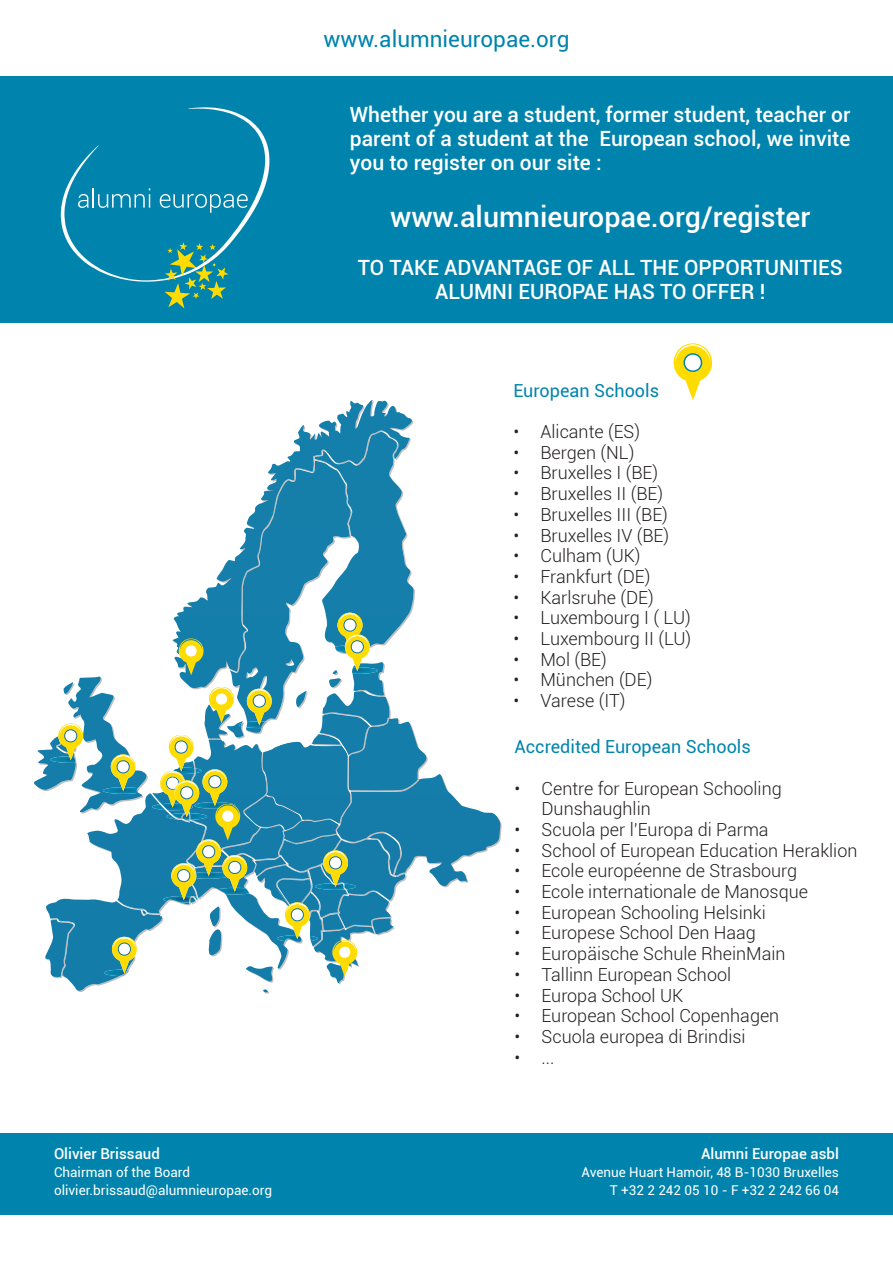
<style>
.page{position:relative;width:893px;height:1263px;background:#fff}
.page>*{position:absolute;margin:0;border:0;box-sizing:border-box;transform-origin:0 0}
.t1{font:500 28.5px "Roboto";color:#fff}
.t2{font:22.5px "Roboto";color:#0084ad}
.t3{font:500 21px/24.2px "Roboto";color:#fff;text-align:justify}
.t4{font:300 18px/20.7px "Roboto";color:#231f20}
.t5{font:18px "Roboto";color:#0084ad}
.t6{font:500 15px "Roboto";color:#fff}
.t7{font:13.5px/18px "Roboto";color:#fff}
</style>
<div class="page">
<div style="left:0;top:1133px;width:893px;height:82px;background:#0084ad"></div>
<div style="left:0;top:77px;width:893px;height:246px;background:#0084ad"></div>
<svg style="left:61px;top:107px;width:209px;height:201px"></svg>
<svg style="left:34px;top:400px;width:468px;height:593px"></svg>
<svg style="left:673px;top:343px;width:39px;height:57px"></svg>
<p class="t6" style="left:54px;top:1143px;width:107px">Olivier Brissaud</p>
<p class="t7" style="left:54px;top:1163px;width:220px">Chairman of the Board olivier.brissaud@alumnieuropae.org</p>
<p class="t2" style="left:324px;top:23px;width:247px">www.alumnieuropae.org</p>
<p class="t3" style="left:350px;top:101px;width:502px">Whether you are a student, former student, teacher or parent of a student at the European school, we invite you to register on our site :</p>
<h1 class="t1" style="left:390px;top:197px;width:422px">www.alumnieuropae.org/register</h1>
<p class="t3" style="left:358px;top:255px;width:486px;text-align:center">TO TAKE ADVANTAGE OF ALL THE OPPORTUNITIES<br>ALUMNI EUROPAE HAS TO OFFER !</p>
<p class="t5" style="left:513px;top:378px;width:147px">European Schools</p>
<p class="t4" style="left:513px;top:421px;width:128px">• Alicante (ES)</p>
<p class="t4" style="left:513px;top:441px;width:123px">• Bergen (NL)</p>
<p class="t4" style="left:513px;top:462px;width:146px">• Bruxelles I (BE)</p>
<p class="t4" style="left:513px;top:483px;width:151px">• Bruxelles II (BE)</p>
<p class="t4" style="left:513px;top:503px;width:156px">• Bruxelles III (BE)</p>
<p class="t4" style="left:513px;top:524px;width:157px">• Bruxelles IV (BE)</p>
<p class="t4" style="left:513px;top:545px;width:129px">• Culham (UK)</p>
<p class="t4" style="left:513px;top:566px;width:139px">• Frankfurt (DE)</p>
<p class="t4" style="left:513px;top:586px;width:142px">• Karlsruhe (DE)</p>
<p class="t4" style="left:513px;top:607px;width:179px">• Luxembourg I ( LU)</p>
<p class="t4" style="left:513px;top:628px;width:179px">• Luxembourg II (LU)</p>
<p class="t4" style="left:513px;top:648px;width:95px">• Mol (BE)</p>
<p class="t4" style="left:513px;top:669px;width:140px">• München (DE)</p>
<p class="t4" style="left:513px;top:690px;width:114px">• Varese (IT)</p>
<p class="t5" style="left:514px;top:734px;width:238px">Accredited European Schools</p>
<p class="t4" style="left:541px;top:777px;width:242px;text-indent:-27px">• Centre for European Schooling<br>Dunshaughlin</p>
<p class="t4" style="left:514px;top:819px;width:256px">• Scuola per l’Europa di Parma</p>
<p class="t4" style="left:514px;top:839px;width:344px">• School of European Education Heraklion</p>
<p class="t4" style="left:514px;top:860px;width:284px">• Ecole européenne de Strasbourg</p>
<p class="t4" style="left:514px;top:881px;width:295px">• Ecole internationale de Manosque</p>
<p class="t4" style="left:514px;top:901px;width:253px">• European Schooling Helsinki</p>
<p class="t4" style="left:514px;top:922px;width:243px">• Europese School Den Haag</p>
<p class="t4" style="left:514px;top:943px;width:273px">• Europäische Schule RheinMain</p>
<p class="t4" style="left:514px;top:963px;width:218px">• Tallinn European School</p>
<p class="t4" style="left:514px;top:984px;width:170px">• Europa School UK</p>
<p class="t4" style="left:514px;top:1005px;width:266px">• European School Copenhagen</p>
<p class="t4" style="left:514px;top:1026px;width:233px">• Scuola europea di Brindisi</p>
<p class="t4" style="left:514px;top:1046px;width:41px">• ...</p>
<p class="t6" style="left:701px;top:1143px;width:139px">Alumni Europae asbl</p>
<p class="t7" style="left:581px;top:1162px;width:259px;text-align:right">Avenue Huart Hamoir, 48 B-1030 Bruxelles<br>T +32 2 242 05 10 - F +32 2 242 66 04</p>
</div>
